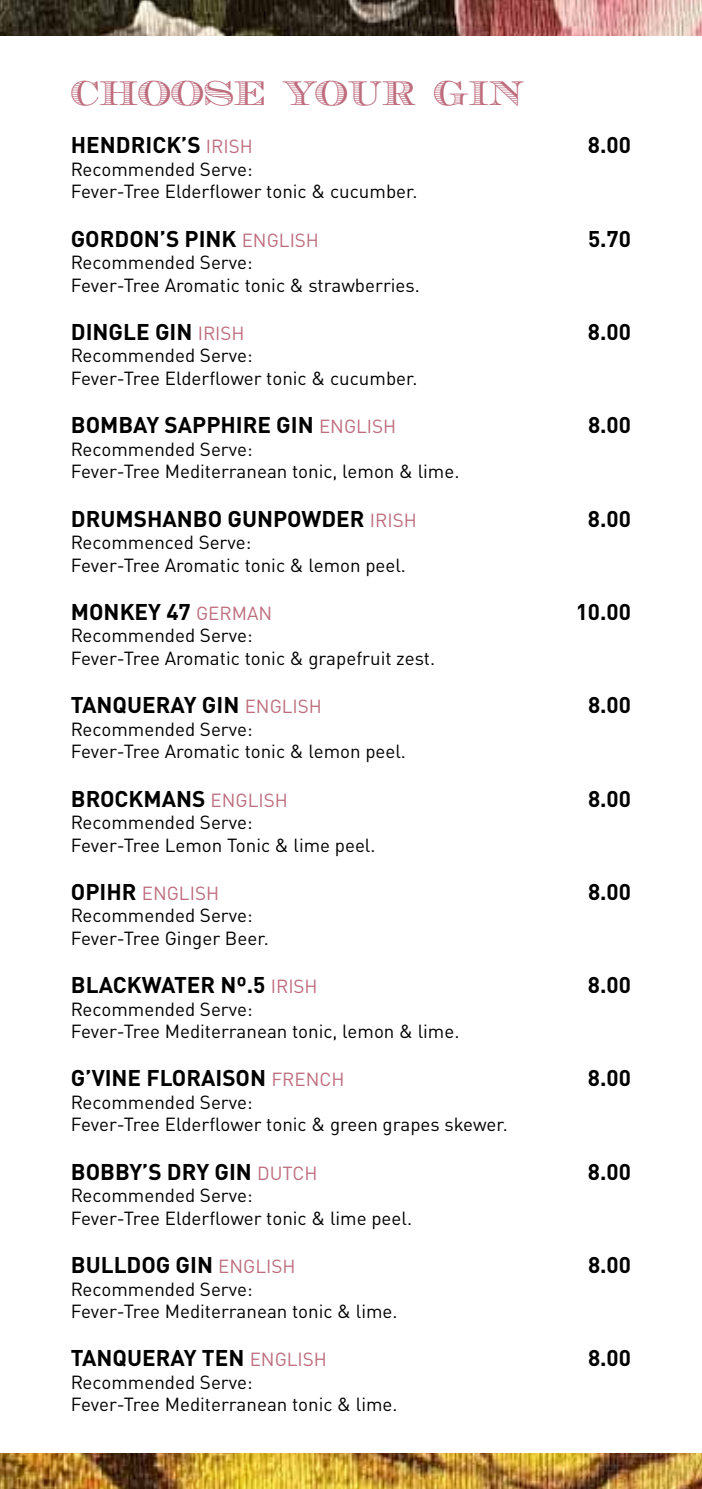
<style>
.page{position:relative;width:702px;height:1489px;background:#fff}
.page>*{position:absolute;margin:0;border:0;box-sizing:border-box;transform-origin:0 0}
.t1{font:35px "Ecuyer DAX";color:#be6d7e}
.t2{font:700 22.5px "DIN Pro";color:#000}
.t3{font:18.75px/22.5px "DIN Pro";color:#000}
.t4{font:18.75px "DIN Pro";color:#be6d7e}
.s1{font-weight:400;font-size:18.75px;color:#be6d7e}
.s2{font-weight:700;font-size:22.5px;color:#000}
</style>
<div class="page">
<img style="left:0;top:0;width:702px;height:35px">
<img style="left:0;top:1453px;width:702px;height:35px">
<h1 class="t1" style="left:71px;top:73px;width:455px">CHOOSE YOUR GIN</h1>
<p class="t2" style="left:71px;top:126px;width:183px">HENDRICK’S <span class="s1">IRISH</span></p>
<p class="t2" style="left:588px;top:126px;width:45px">8.00</p>
<p class="t3" style="left:71px;top:156px;width:348px">Recommended Serve:<br>Fever-Tree Elderflower tonic &amp; cucumber.</p>
<p class="t2" style="left:71px;top:220px;width:249px">GORDON’S PINK <span class="s1">ENGLISH</span></p>
<p class="t2" style="left:588px;top:220px;width:45px">5.70</p>
<p class="t3" style="left:71px;top:249px;width:350px">Recommended Serve:<br>Fever-Tree Aromatic tonic &amp; strawberries.</p>
<p class="t2" style="left:71px;top:313px;width:175px">DINGLE GIN <span class="s1">IRISH</span></p>
<p class="t2" style="left:588px;top:313px;width:45px">8.00</p>
<p class="t3" style="left:71px;top:342px;width:348px">Recommended Serve:<br>Fever-Tree Elderflower tonic &amp; cucumber.</p>
<p class="t2" style="left:71px;top:406px;width:327px">BOMBAY SAPPHIRE GIN <span class="s1">ENGLISH</span></p>
<p class="t2" style="left:588px;top:406px;width:45px">8.00</p>
<p class="t3" style="left:71px;top:436px;width:390px">Recommended Serve:<br>Fever-Tree Mediterranean tonic, lemon &amp; lime.</p>
<p class="t2" style="left:71px;top:499px;width:347px">DRUMSHANBO GUNPOWDER <span class="s1">IRISH</span></p>
<p class="t2" style="left:588px;top:499px;width:45px">8.00</p>
<p class="t3" style="left:71px;top:529px;width:336px">Recommenced Serve:<br>Fever-Tree Aromatic tonic &amp; lemon peel.</p>
<p class="t2" style="left:71px;top:593px;width:203px">MONKEY 47 <span class="s1">GERMAN</span></p>
<p class="t2" style="left:575px;top:593px;width:57px">10.00</p>
<p class="t3" style="left:71px;top:622px;width:366px">Recommended Serve:<br>Fever-Tree Aromatic tonic &amp; grapefruit zest.</p>
<p class="t2" style="left:71px;top:686px;width:252px">TANQUERAY GIN <span class="s1">ENGLISH</span></p>
<p class="t2" style="left:588px;top:686px;width:45px">8.00</p>
<p class="t3" style="left:71px;top:715px;width:336px">Recommended Serve:<br>Fever-Tree Aromatic tonic &amp; lemon peel.</p>
<p class="t2" style="left:71px;top:779px;width:218px">BROCKMANS <span class="s1">ENGLISH</span></p>
<p class="t2" style="left:588px;top:779px;width:45px">8.00</p>
<p class="t3" style="left:71px;top:809px;width:306px">Recommended Serve:<br>Fever-Tree Lemon Tonic &amp; lime peel.</p>
<p class="t4" style="left:71px;top:878px;width:150px"><span class="s2">OPIHR</span> ENGLISH</p>
<p class="t2" style="left:588px;top:872px;width:45px">8.00</p>
<p class="t3" style="left:71px;top:902px;width:199px">Recommended Serve:<br>Fever-Tree Ginger Beer.</p>
<p class="t2" style="left:71px;top:966px;width:248px">BLACKWATER Nº.5 <span class="s1">IRISH</span></p>
<p class="t2" style="left:588px;top:966px;width:45px">8.00</p>
<p class="t3" style="left:71px;top:995px;width:390px">Recommended Serve:<br>Fever-Tree Mediterranean tonic, lemon &amp; lime.</p>
<p class="t2" style="left:71px;top:1059px;width:275px">G’VINE FLORAISON <span class="s1">FRENCH</span></p>
<p class="t2" style="left:588px;top:1059px;width:45px">8.00</p>
<p class="t3" style="left:71px;top:1089px;width:438px">Recommended Serve:<br>Fever-Tree Elderflower tonic &amp; green grapes skewer.</p>
<p class="t2" style="left:71px;top:1152px;width:248px">BOBBY’S DRY GIN <span class="s1">DUTCH</span></p>
<p class="t2" style="left:588px;top:1152px;width:45px">8.00</p>
<p class="t3" style="left:71px;top:1182px;width:342px">Recommended Serve:<br>Fever-Tree Elderflower tonic &amp; lime peel.</p>
<p class="t2" style="left:71px;top:1246px;width:226px">BULLDOG GIN <span class="s1">ENGLISH</span></p>
<p class="t2" style="left:588px;top:1246px;width:45px">8.00</p>
<p class="t3" style="left:71px;top:1275px;width:328px">Recommended Serve:<br>Fever-Tree Mediterranean tonic &amp; lime.</p>
<p class="t2" style="left:71px;top:1339px;width:257px">TANQUERAY TEN <span class="s1">ENGLISH</span></p>
<p class="t2" style="left:588px;top:1339px;width:45px">8.00</p>
<p class="t3" style="left:71px;top:1368px;width:328px">Recommended Serve:<br>Fever-Tree Mediterranean tonic &amp; lime.</p>
</div>
